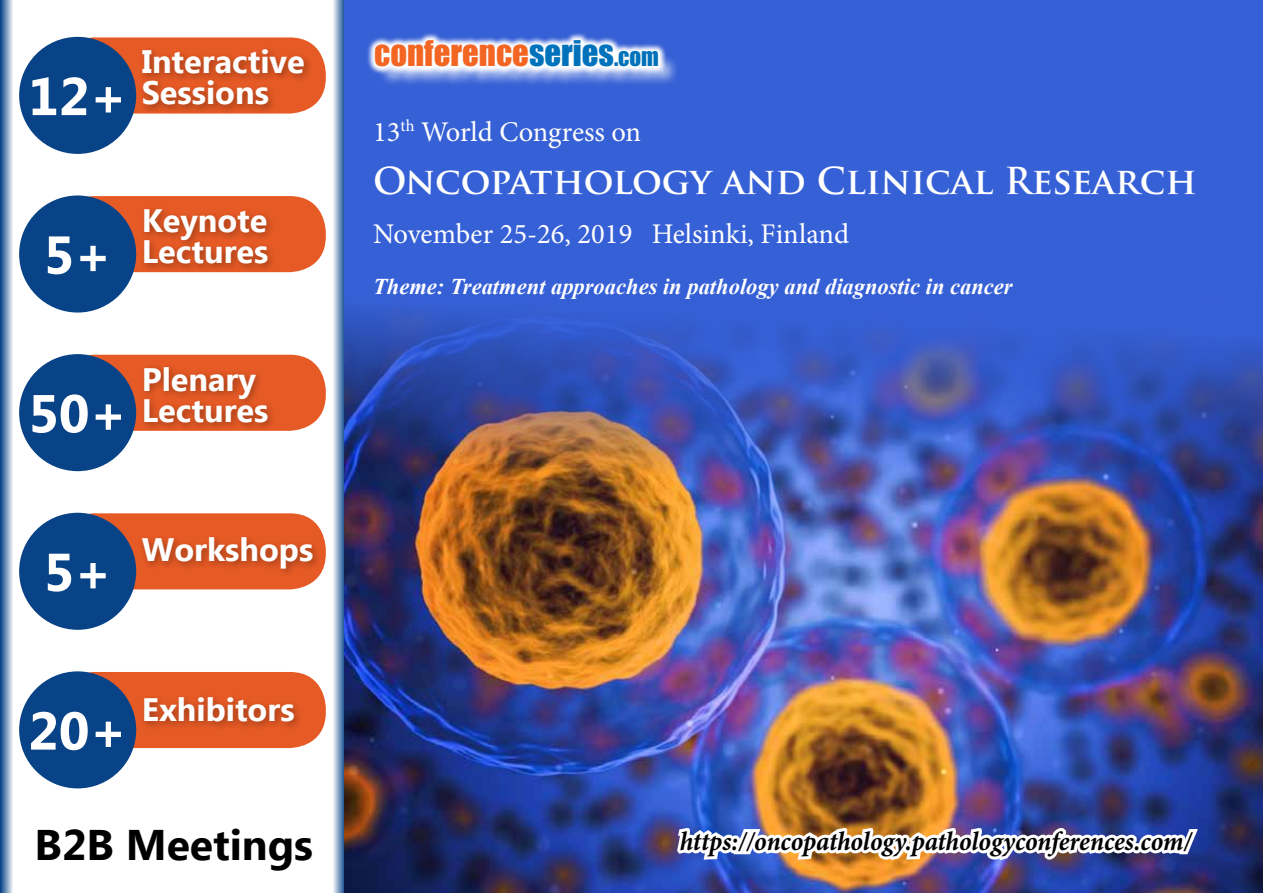
<style>
.page{position:relative;width:1263px;height:893px;background:#fff}
.page>*{position:absolute;margin:0;border:0;box-sizing:border-box;transform-origin:0 0}
.t1{font:700 53.25px "Ebrima";color:#fff}
.t2{font:700 42.75px "Ebrima";color:#000}
.t3{font:700 36.15px "Trajan Pro";color:#fff}
.t4{font:32.7px "Impact";color:#f26522}
.t5{font:700 32.4px/30.9px "Ebrima";color:#fff}
.t6{font:28.5px "Minion Pro";color:#fff}
.t7{font:italic 700 26.85px "Minion Pro";letter-spacing:-.005em;color:#000;scale:.95 1}
.t8{font:italic 700 22.5px "Times New Roman";color:#fff}
.s1{color:#0072bc}
.s2{font-size:22.95px;color:#0072bc}
</style>
<div class="page">
<div style="left:58px;top:37px;width:268px;height:77px;background:#e65a25;border-radius:36px"></div>
<div style="left:19px;top:37px;width:117px;height:117px;background:#084388;border-radius:50%"></div>
<div style="left:138px;top:45px;width:176px;height:70px;background:#000;opacity:.3"></div>
<div style="left:58px;top:196px;width:268px;height:76px;background:#e65a25;border-radius:36px"></div>
<div style="left:19px;top:195px;width:117px;height:118px;background:#084388;border-radius:50%"></div>
<div style="left:140px;top:205px;width:137px;height:68px;background:#000;opacity:.3"></div>
<div style="left:58px;top:355px;width:268px;height:76px;background:#e65a25;border-radius:36px"></div>
<div style="left:19px;top:354px;width:117px;height:117px;background:#084388;border-radius:50%"></div>
<div style="left:140px;top:362px;width:137px;height:70px;background:#000;opacity:.3"></div>
<div style="left:58px;top:513px;width:268px;height:76px;background:#e65a25;border-radius:36px"></div>
<div style="left:19px;top:513px;width:117px;height:117px;background:#084388;border-radius:50%"></div>
<div style="left:138px;top:533px;width:184px;height:45px;background:#000;opacity:.3"></div>
<div style="left:58px;top:672px;width:268px;height:76px;background:#e65a25;border-radius:36px"></div>
<div style="left:19px;top:671px;width:117px;height:117px;background:#084388;border-radius:50%"></div>
<div style="left:140px;top:693px;width:164px;height:38px;background:#000;opacity:.3"></div>
<svg style="left:0;top:0;width:13px;height:893px;background:#7a99be"></svg>
<svg style="left:333px;top:0;width:12px;height:893px;background:#8da8c8"></svg>
<div style="left:345px;top:0;width:918px;height:893px;background:#3660d6"></div>
<img style="left:345px;top:309px;width:918px;height:584px">
<div style="left:378px;top:44px;width:301px;height:43px;background:#fff;opacity:.75"></div>
<svg style="left:367px;top:33px;width:300px;height:43px;background:#c3cff2"></svg>
<img style="left:674px;top:824px;width:527px;height:45px">
<h1 class="t1" style="left:28px;top:57px;width:100px">12+</h1>
<p class="t5" style="left:142px;top:48px;width:165px">Interactive<br>Sessions</p>
<h1 class="t1" style="left:44px;top:215px;width:70px">5+</h1>
<p class="t5" style="left:142px;top:207px;width:128px">Keynote<br>Lectures</p>
<h1 class="t1" style="left:28px;top:374px;width:100px">50+</h1>
<p class="t5" style="left:142px;top:365px;width:128px">Plenary<br>Lectures</p>
<h1 class="t1" style="left:44px;top:532px;width:70px">5+</h1>
<p class="t5" style="left:142px;top:536px;width:173px">Workshops</p>
<h1 class="t1" style="left:28px;top:691px;width:100px">20+</h1>
<p class="t5" style="left:142px;top:696px;width:154px">Exhibitors</p>
<h2 class="t2" style="left:35px;top:813px;width:280px">B2B Meetings</h2>
<p class="t4" style="left:374px;top:28px;width:286px">CONFERENCE<span class="s1">SERIES</span><span class="s2">.COM</span></p>
<p class="t6" style="left:373px;top:112px;width:270px">13<sup>th</sup> World Congress on</p>
<p class="t3" style="left:373px;top:159px;width:825px">Oncopathology and Clinical Research</p>
<p class="t6" style="left:373px;top:214px;width:477px">November 25-26, 2019 Helsinki, Finland</p>
<p class="t8" style="left:373px;top:271px;width:641px">Theme: Treatment approaches in pathology and diagnostic in cancer</p>
<p class="t7" style="left:680px;top:822px;width:540px">https://oncopathology.pathologyconferences.com/</p>
</div>
